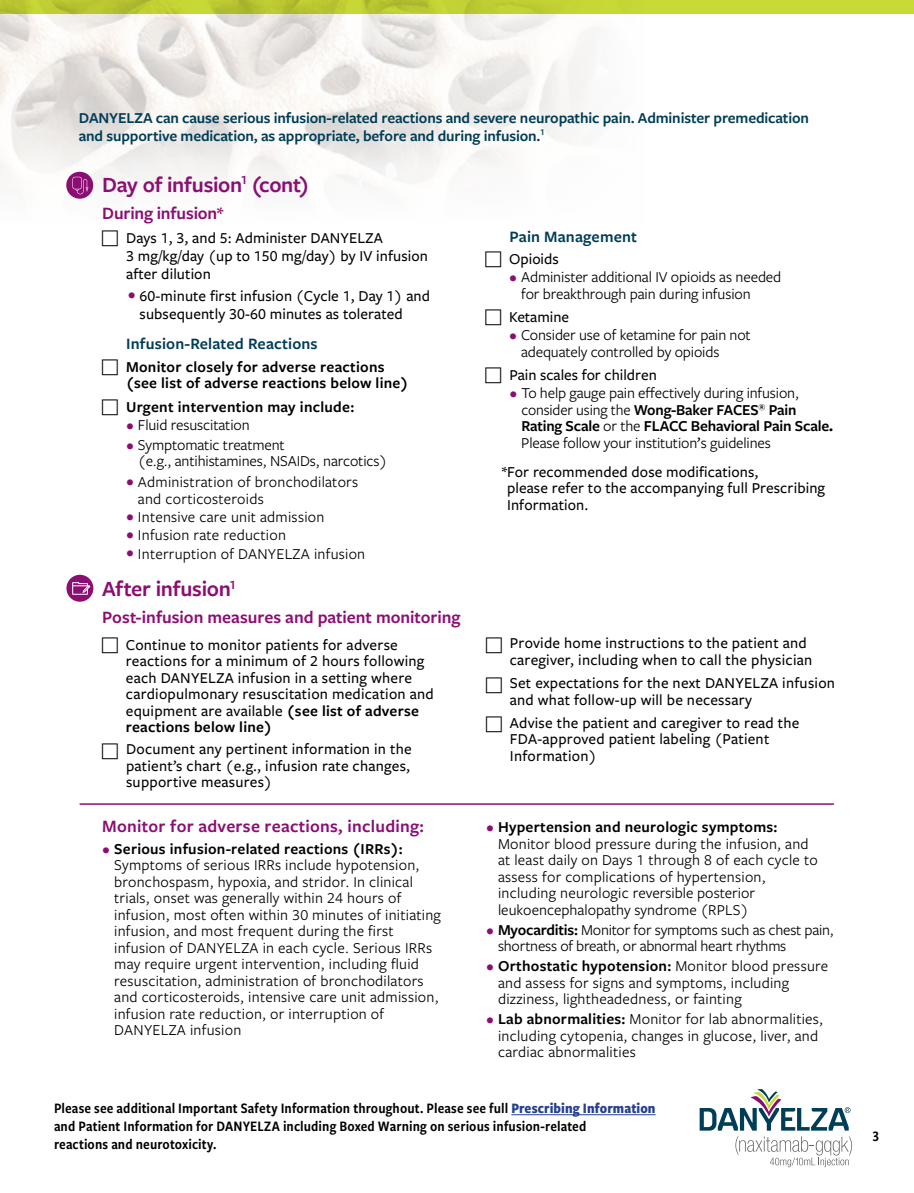
<style>
.page{position:relative;width:914px;height:1193px;background:#fff}
.page>*{position:absolute;margin:0;border:0;box-sizing:border-box;transform-origin:0 0}
.t1{font:600 22.5px "Freight Sans Pro";letter-spacing:-.015em;color:#8b0e73}
.t2{font:600 18px "Freight Sans Pro";color:#8b0e73}
.t3{font:600 16.5px "Freight Sans Pro";letter-spacing:.01em;color:#003d57}
.t4{font:15.75px/16.5px "Freight Sans Pro";letter-spacing:.015em;color:#000}
.t5{font:500 15.75px/16.5px "Freight Sans Pro";letter-spacing:.015em;color:#000}
.t6{font:15.75px/16.5px "Freight Sans Pro";letter-spacing:-.01em;color:#000}
.t7{font:600 15.75px/18px "Freight Sans Pro";letter-spacing:-.01em;color:#003d57}
.t8{font:600 15.75px/16.5px "Freight Sans Pro";letter-spacing:.015em;color:#000}
.t9{font:15.75px/16.5px "Freight Sans Pro";letter-spacing:-.015em;color:#000}
.t10{font:15.75px/16.5px "Freight Sans Pro";letter-spacing:-.005em;color:#000}
.t11{font:15px/18px "Freight Sans Cnd Pro Semi";letter-spacing:.005em;color:#000}
.s1{font-weight:700;color:#8b0e73}
.s2{font-weight:600}
.s3{font-weight:600;color:#8b0e73}
.s4{font-weight:700}
.s5{font-weight:500}
.s6{font-family:"Freight Sans Cnd Pro";font-weight:700;color:#25408f}
</style>
<div class="page">
<img style="left:0;top:14px;width:374px;height:185px">
<svg style="left:0;top:0;width:914px;height:14px;fill:#c3d334"></svg>
<svg style="left:699px;top:1089px;width:153px;height:78px"></svg>
<svg style="left:66px;top:574px;width:27px;height:27px"></svg>
<div style="left:72px;top:585px;width:16px;height:9px;border:1px solid #fff"></div>
<svg style="left:72px;top:582px;width:18px;height:11px"></svg>
<div style="left:66px;top:172px;width:27px;height:27px;background:#8b0e73;border-radius:50%"></div>
<svg style="left:72px;top:177px;width:17px;height:17px"></svg>
<hr style="left:511px;top:1114px;width:144px;height:1px;background:#25408f">
<hr style="left:80px;top:803px;width:753px;height:1px;background:#8b0e73">
<p class="t7" style="left:79px;top:108px;width:731px">DANYELZA can cause serious infusion-related reactions and severe neuropathic pain. Administer premedication and supportive medication, as appropriate, before and during infusion.<sup>1</sup></p>
<h1 class="t1" style="left:102px;top:169px;width:208px">Day of infusion<sup>1</sup> (cont)</h1>
<p class="t2" style="left:102px;top:201px;width:123px">During infusion*</p>
<p class="t5" style="left:126px;top:228px;width:303px;line-height:18px">Days 1, 3, and 5: Administer DANYELZA<br>3 mg/kg/day (up to 150 mg/day) by IV infusion after dilution</p>
<p class="t5" style="left:140px;top:286px;width:292px;line-height:18px;text-indent:-12px"><span class="s1">•</span> 60-minute first infusion (Cycle 1, Day 1) and subsequently 30-60 minutes as tolerated</p>
<p class="t3" style="left:126px;top:332px;width:193px">Infusion-Related Reactions</p>
<p class="t8" style="left:126px;top:358px;width:284px">Monitor closely for adverse reactions (see list of adverse reactions below line)</p>
<p class="t8" style="left:126px;top:397px;width:230px">Urgent intervention may include:</p>
<p class="t6" style="left:126px;top:416px;width:125px"><span class="s1">•</span> Fluid resuscitation</p>
<p class="t6" style="left:138px;top:435px;width:251px;text-indent:-12px"><span class="s1">•</span> Symptomatic treatment<br>(e.g., antihistamines, NSAIDs, narcotics)</p>
<p class="t4" style="left:138px;top:473px;width:222px;text-indent:-12px"><span class="s1">•</span> Administration of bronchodilators and corticosteroids</p>
<p class="t4" style="left:126px;top:508px;width:200px"><span class="s1">•</span> Intensive care unit admission</p>
<p class="t4" style="left:126px;top:526px;width:161px"><span class="s1">•</span> Infusion rate reduction</p>
<p class="t4" style="left:126px;top:544px;width:241px"><span class="s1">•</span> Interruption of DANYELZA infusion</p>
<h1 class="t1" style="left:102px;top:573px;width:135px">After infusion<sup>1</sup></h1>
<p class="t2" style="left:102px;top:605px;width:360px">Post-infusion measures and patient monitoring</p>
<p class="t5" style="left:126px;top:636px;width:309px">Continue to monitor patients for adverse reactions for a minimum of 2 hours following each DANYELZA infusion in a setting where cardiopulmonary resuscitation medication and equipment are available <span class="s2">(see list of adverse reactions below line)</span></p>
<p class="t5" style="left:126px;top:740px;width:287px;text-align:justify">Document any pertinent information in the patient’s chart (e.g., infusion rate changes, supportive measures)</p>
<p class="t2" style="left:102px;top:814px;width:323px">Monitor for adverse reactions, including:</p>
<p class="t4" style="left:114px;top:839px;width:328px;text-indent:-12px"><span class="s3">•</span> <span class="s2">Serious infusion-related reactions (IRRs):<br></span>Symptoms of serious IRRs include hypotension, bronchospasm, hypoxia, and stridor. In clinical trials, onset was generally within 24 hours of infusion, most often within 30 minutes of initiating infusion, and most frequent during the first infusion of DANYELZA in each cycle. Serious IRRs may require urgent intervention, including fluid resuscitation, administration of bronchodilators and corticosteroids, intensive care unit admission, infusion rate reduction, or interruption of DANYELZA infusion</p>
<p class="t3" style="left:509px;top:225px;width:129px">Pain Management</p>
<p class="t5" style="left:509px;top:250px;width:51px">Opioids</p>
<p class="t10" style="left:521px;top:268px;width:262px;text-indent:-12px"><span class="s1">•</span> Administer additional IV opioids as needed for breakthrough pain during infusion</p>
<p class="t5" style="left:509px;top:308px;width:61px">Ketamine</p>
<p class="t6" style="left:521px;top:326px;width:231px;text-indent:-12px"><span class="s1">•</span> Consider use of ketamine for pain not adequately controlled by opioids</p>
<p class="t5" style="left:509px;top:366px;width:149px">Pain scales for children</p>
<p class="t6" style="left:521px;top:384px;width:313px;text-indent:-12px"><span class="s1">•</span> To help gauge pain effectively during infusion, consider using the <span class="s2">Wong-Baker FACES</span><sup>®</sup> <span class="s2">Pain Rating Scale</span> or the <span class="s2">FLACC Behavioral Pain Scale</span><span class="s4">.<br></span>Please follow your institution<span class="s5">’</span>s guidelines</p>
<p class="t5" style="left:507px;top:462px;width:319px;text-indent:-5px">*For recommended dose modifications,<br>please refer to the accompanying full Prescribing<br>Information.</p>
<p class="t5" style="left:510px;top:634px;width:304px">Provide home instructions to the patient and caregiver, including when to call the physician</p>
<p class="t5" style="left:510px;top:674px;width:327px">Set expectations for the next DANYELZA infusion and what follow-up will be necessary</p>
<p class="t5" style="left:510px;top:714px;width:291px">Advise the patient and caregiver to read the<br>FDA-approved patient labeling (Patient<br>Information)</p>
<p class="t4" style="left:498px;top:818px;width:321px;text-indent:-12px"><span class="s3">•</span> <span class="s2">Hypertension and neurologic symptoms:<br></span>Monitor blood pressure during the infusion, and at least daily on Days 1 through 8 of each cycle to assess for complications of hypertension, including neurologic reversible posterior leukoencephalopathy syndrome (RPLS)</p>
<p class="t9" style="left:498px;top:920px;width:337px;text-indent:-12px"><span class="s3">•</span> <span class="s2">Myocarditis:</span> Monitor for symptoms such as chest pain, shortness of breath, or abnormal heart rhythms</p>
<p class="t4" style="left:498px;top:957px;width:332px;text-indent:-12px"><span class="s3">•</span> <span class="s2">Orthostatic hypotension:</span> Monitor blood pressure and assess for signs and symptoms, including dizziness, lightheadedness, or fainting</p>
<p class="t4" style="left:498px;top:1010px;width:327px;text-indent:-12px"><span class="s3">•</span> <span class="s2">Lab abnormalities:</span> Monitor for lab abnormalities, including cytopenia, changes in glucose, liver, and cardiac abnormalities</p>
<p class="t11" style="left:54px;top:1098px;width:603px">Please see additional Important Safety Information throughout. Please see full <span class="s6">Prescribing Information </span>and Patient Information for DANYELZA including Boxed Warning on serious infusion-related<br>reactions and neurotoxicity.</p>
<p class="t11" style="left:872px;top:1126px;width:8px">3</p>
</div>
